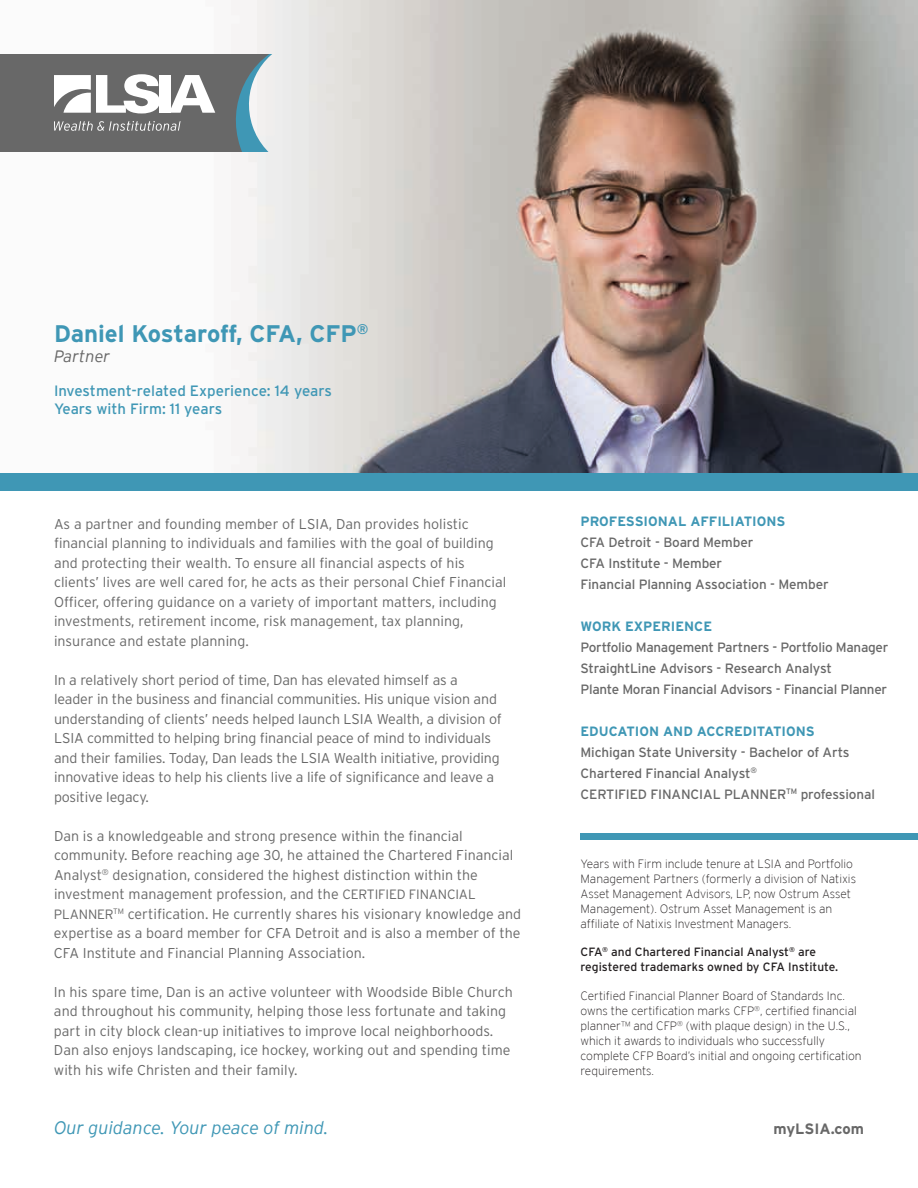
<style>
.page{position:relative;width:918px;height:1188px;background:#fff}
.page>*{position:absolute;margin:0;border:0;box-sizing:border-box;transform-origin:0 0}
.t1{font:700 24px "Interstate";letter-spacing:-.005em;color:#3f97b5}
.t2{font:italic 300 18px "Interstate";color:#3f97b5}
.t3{font:italic 300 16.5px "Interstate";color:#686868}
.t4{font:15px/18px "Interstate";color:#3f97b5}
.t5{font:700 15px "Interstate";color:#686868}
.t6{font:300 14.25px/19.5px "Interstate";color:#686868}
.t7{font:13.5px/21px "Interstate";letter-spacing:-.01em;color:#686868}
.t8{font:700 13.5px "Interstate";color:#3f97b5}
.t9{font:200 12px/15px "Interstate";color:#231f20}
.t10{font:12px/15px "Interstate";color:#231f20}
.s1{font-size:13.5px}
</style>
<div class="page">
<img style="left:0;top:0;width:918px;height:473px">
<svg style="left:0;top:54px;width:345px;height:97px;background:#9b9e9e"></svg>
<div style="left:0;top:473px;width:918px;height:17px;background:#3f97b5"></div>
<div style="left:580px;top:833px;width:338px;height:7px;background:#3f97b5"></div>
<h1 class="t1" style="left:54px;top:320px;width:316px">Daniel Kostaroff, CFA, CFP<sup>®</sup></h1>
<p class="t3" style="left:54px;top:347px;width:58px">Partner</p>
<p class="t4" style="left:54px;top:382px;width:279px">Investment-related Experience: 14 years<br>Years with Firm: 11 years</p>
<p class="t6" style="left:54px;top:514px;width:454px">As a partner and founding member of LSIA, Dan provides holistic financial planning to individuals and families with the goal of building and protecting their wealth. To ensure all financial aspects of his clients’ lives are well cared for, he acts as their personal Chief Financial Officer, offering guidance on a variety of important matters, including investments, retirement income, risk management, tax planning, insurance and estate planning.</p>
<p class="t6" style="left:54px;top:670px;width:449px">In a relatively short period of time, Dan has elevated himself as a<br>leader in the business and financial communities. His unique vision and understanding of clients’ needs helped launch LSIA Wealth, a division of LSIA committed to helping bring financial peace of mind to individuals and their families. Today, Dan leads the LSIA Wealth initiative, providing innovative ideas to help his clients live a life of significance and leave a positive legacy.</p>
<p class="t6" style="left:54px;top:826px;width:469px">Dan is a knowledgeable and strong presence within the financial community. Before reaching age 30, he attained the Chartered Financial Analyst<sup>®</sup> designation, considered the highest distinction within the investment management profession, and the <span class="s1">CERTIFIED FINANCIAL PLANNER</span><sup>TM</sup> certification. He currently shares his visionary knowledge and expertise as a board member for CFA Detroit and is also a member of the CFA Institute and Financial Planning Association.</p>
<p class="t6" style="left:54px;top:982px;width:460px">In his spare time, Dan is an active volunteer with Woodside Bible Church and throughout his community, helping those less fortunate and taking part in city block clean-up initiatives to improve local neighborhoods.<br>Dan also enjoys landscaping, ice hockey, working out and spending time with his wife Christen and their family.</p>
<p class="t8" style="left:580px;top:514px;width:207px">PROFESSIONAL AFFILIATIONS</p>
<p class="t7" style="left:580px;top:531px;width:250px">CFA Detroit - Board Member<br>CFA Institute - Member<br>Financial Planning Association - Member</p>
<p class="t8" style="left:580px;top:619px;width:133px">WORK EXPERIENCE</p>
<p class="t7" style="left:580px;top:636px;width:309px">Portfolio Management Partners - Portfolio Manager<br>StraightLine Advisors - Research Analyst<br>Plante Moran Financial Advisors - Financial Planner</p>
<p class="t8" style="left:580px;top:724px;width:236px">EDUCATION AND ACCREDITATIONS</p>
<p class="t7" style="left:580px;top:742px;width:296px">Michigan State University - Bachelor of Arts<br>Chartered Financial Analyst<sup>®<br></sup>CERTIFIED FINANCIAL PLANNER<sup>TM</sup> professional</p>
<p class="t9" style="left:580px;top:856px;width:277px">Years with Firm include tenure at LSIA and Portfolio Management Partners (formerly a division of Natixis Asset Management Advisors, LP, now Ostrum Asset Management). Ostrum Asset Management is an affiliate of Natixis Investment Managers.</p>
<p class="t10" style="left:580px;top:945px;width:259px">CFA<sup>®</sup> and Chartered Financial Analyst<sup>®</sup> are registered trademarks owned by CFA Institute.</p>
<p class="t9" style="left:581px;top:988px;width:283px">Certified Financial Planner Board of Standards Inc. owns the certification marks CFP<sup>®</sup>, certified financial planner™ and CFP<sup>®</sup> (with plaque design) in the U.S., which it awards to individuals who successfully complete CFP Board’s initial and ongoing certification requirements.</p>
<p class="t2" style="left:54px;top:1118px;width:276px">Our guidance. Your peace of mind.</p>
<p class="t5" style="left:774px;top:1120px;width:92px">myLSIA.com</p>
</div>
